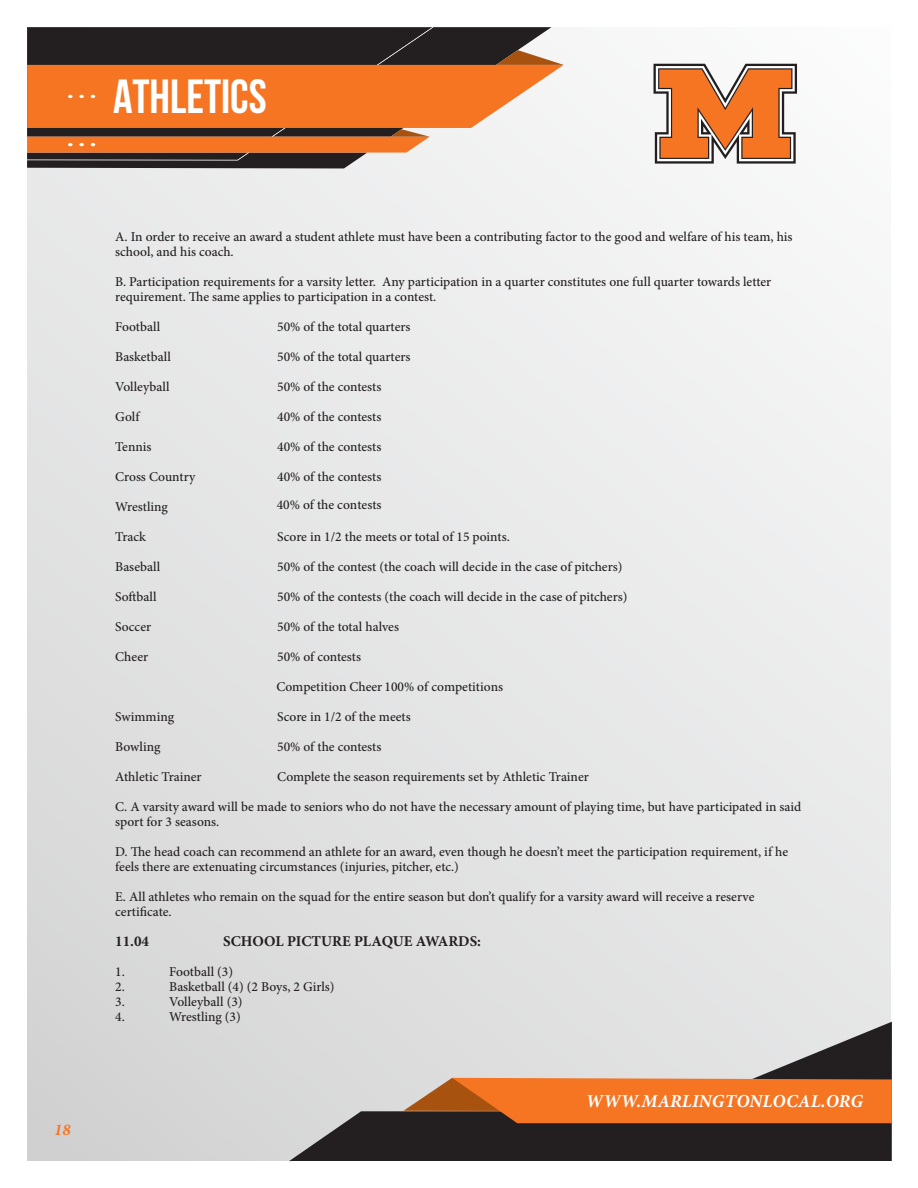
<style>
.page{position:relative;width:918px;height:1188px;background:#fff}
.page>*{position:absolute;margin:0;border:0;box-sizing:border-box;transform-origin:0 0}
.t1{font:700 48px "Bebas Neue";color:#fff}
.t2{font:italic 700 18.3px "Minion Pro";letter-spacing:.01em;color:#fff}
.t3{font:italic 700 16.5px "Minion Pro";color:#f57523}
.t4{font:700 15px "Minion Pro";color:#231f20}
.t5{font:500 13.5px/15px "Minion Pro";color:#231f20}
</style>
<div class="page">
<div style="left:27px;top:27px;width:864px;height:1134px;background:linear-gradient(to right,#ddddde,#f1f1f2)"></div>
<svg style="left:27px;top:27px;width:524px;height:141px;fill:#231f20"></svg>
<svg style="left:27px;top:27px;width:406px;height:133px;background:#2e2a2b"></svg>
<svg style="left:289px;top:1022px;width:603px;height:139px;background:#8f8d8d"></svg>
<svg style="left:404px;top:1078px;width:488px;height:45px;background:#e17129"></svg>
<svg style="left:654px;top:64px;width:143px;height:100px"></svg>
<svg style="left:27px;top:50px;width:537px;height:103px;background:#cc753d"></svg>
<h1 class="t1" style="left:113px;top:70px;width:155px">ATHLETICS</h1>
<p class="t3" style="left:54px;top:1118px;width:18px">18</p>
<p class="t5" style="left:115px;top:229px;width:679px">A. In order to receive an award a student athlete must have been a contributing factor to the good and welfare of his team, his school, and his coach.</p>
<p class="t5" style="left:115px;top:274px;width:658px">B. Participation requirements for a varsity letter. Any participation in a quarter constitutes one full quarter towards letter requirement. The same applies to participation in a contest.</p>
<p class="t5" style="left:115px;top:319px;width:47px">Football</p>
<p class="t5" style="left:277px;top:319px;width:135px">50% of the total quarters</p>
<p class="t5" style="left:115px;top:349px;width:57px">Basketball</p>
<p class="t5" style="left:277px;top:349px;width:135px">50% of the total quarters</p>
<p class="t5" style="left:115px;top:379px;width:56px">Volleyball</p>
<p class="t5" style="left:277px;top:379px;width:106px">50% of the contests</p>
<p class="t5" style="left:115px;top:409px;width:26px">Golf</p>
<p class="t5" style="left:277px;top:409px;width:106px">40% of the contests</p>
<p class="t5" style="left:115px;top:439px;width:38px">Tennis</p>
<p class="t5" style="left:277px;top:439px;width:106px">40% of the contests</p>
<p class="t5" style="left:115px;top:469px;width:82px">Cross Country</p>
<p class="t5" style="left:277px;top:469px;width:106px">40% of the contests</p>
<p class="t5" style="left:115px;top:499px;width:54px">Wrestling</p>
<p class="t5" style="left:277px;top:497px;width:106px">40% of the contests</p>
<p class="t5" style="left:115px;top:529px;width:32px">Track</p>
<p class="t5" style="left:277px;top:529px;width:234px">Score in 1/2 the meets or total of 15 points.</p>
<p class="t5" style="left:115px;top:559px;width:47px">Baseball</p>
<p class="t5" style="left:277px;top:559px;width:347px">50% of the contest (the coach will decide in the case of pitchers)</p>
<p class="t5" style="left:115px;top:589px;width:43px">Softball</p>
<p class="t5" style="left:277px;top:589px;width:352px">50% of the contests (the coach will decide in the case of pitchers)</p>
<p class="t5" style="left:115px;top:619px;width:38px">Soccer</p>
<p class="t5" style="left:277px;top:619px;width:123px">50% of the total halves</p>
<p class="t5" style="left:115px;top:649px;width:35px">Cheer</p>
<p class="t5" style="left:277px;top:649px;width:85px">50% of contests</p>
<p class="t5" style="left:276px;top:679px;width:228px">Competition Cheer 100% of competitions</p>
<p class="t5" style="left:115px;top:709px;width:60px">Swimming</p>
<p class="t5" style="left:277px;top:709px;width:135px">Score in 1/2 of the meets</p>
<p class="t5" style="left:115px;top:739px;width:47px">Bowling</p>
<p class="t5" style="left:277px;top:739px;width:106px">50% of the contests</p>
<p class="t5" style="left:115px;top:769px;width:88px">Athletic Trainer</p>
<p class="t5" style="left:277px;top:769px;width:313px">Complete the season requirements set by Athletic Trainer</p>
<p class="t5" style="left:115px;top:799px;width:688px">C. A varsity award will be made to seniors who do not have the necessary amount of playing time, but have participated in said sport for 3 seasons.</p>
<p class="t5" style="left:115px;top:844px;width:674px">D. The head coach can recommend an athlete for an award, even though he doesn’t meet the participation requirement, if he feels there are extenuating circumstances (injuries, pitcher, etc.)</p>
<p class="t5" style="left:115px;top:889px;width:641px">E. All athletes who remain on the squad for the entire season but don’t qualify for a varsity award will receive a reserve certificate.</p>
<p class="t4" style="left:115px;top:930px;width:35px">11.04</p>
<p class="t4" style="left:223px;top:930px;width:259px">SCHOOL PICTURE PLAQUE AWARDS:</p>
<p class="t5" style="left:115px;top:964px;width:11px">1.</p>
<p class="t5" style="left:169px;top:964px;width:65px">Football (3)</p>
<p class="t5" style="left:115px;top:979px;width:11px">2.</p>
<p class="t5" style="left:169px;top:979px;width:167px">Basketball (4) (2 Boys, 2 Girls)</p>
<p class="t5" style="left:115px;top:994px;width:11px">3.</p>
<p class="t5" style="left:169px;top:994px;width:75px">Volleyball (3)</p>
<p class="t5" style="left:115px;top:1009px;width:11px">4.</p>
<p class="t5" style="left:169px;top:1009px;width:73px">Wrestling (3)</p>
<h2 class="t2" style="left:586px;top:1088px;width:279px">WWW.MARLINGTONLOCAL.ORG</h2>
</div>
